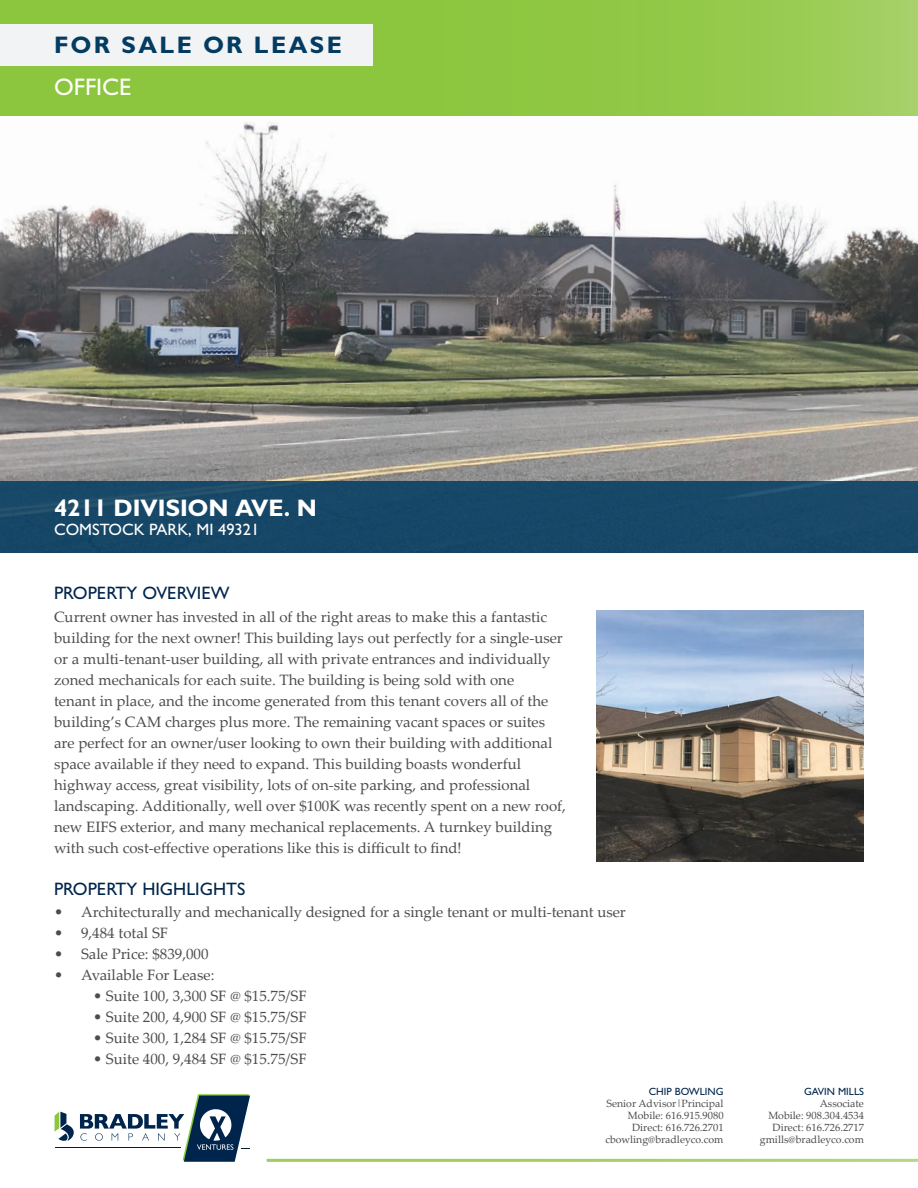
<style>
.page{position:relative;width:918px;height:1188px;background:#fff}
.page>*{position:absolute;margin:0;border:0;box-sizing:border-box;transform-origin:0 0}
.t1{font:700 24px "Gill Sans MT Std";color:#fff}
.t2{font:700 24px "Gill Sans MT Std";letter-spacing:.1em;color:#033c62}
.t3{font:500 24px "Gill Sans MT Std";color:#fff}
.t4{font:500 18px "Gill Sans MT Std";color:#00254c}
.t5{font:500 16.5px "Gill Sans MT Std";color:#fff}
.t6{font:15px/21px "Palatino Linotype";color:#4b4c4d}
.t7{font:10.5px/12px "Palatino Linotype";color:#4b4c4d;text-align:right}
.t8{font:500 10.5px "Gill Sans MT Std";color:#00254c}
</style>
<div class="page">
<svg style="left:0;top:0;width:918px;height:116px;background:#91c847"></svg>
<div style="left:0;top:25px;width:373px;height:41px;background:#f2f3f4"></div>
<svg style="left:55px;top:1094px;width:195px;height:68px"></svg>
<img style="left:0;top:122px;width:918px;height:360px">
<img style="left:596px;top:611px;width:268px;height:251px">
<div style="left:0;top:482px;width:918px;height:71px;background:#174868"></div>
<h1 class="t2" style="left:54px;top:30px;width:289px">FOR SALE OR LEASE</h1>
<h1 class="t3" style="left:54px;top:72px;width:79px">OFFICE</h1>
<h1 class="t1" style="left:54px;top:493px;width:265px">4211 DIVISION AVE. N</h1>
<p class="t5" style="left:54px;top:520px;width:207px">COMSTOCK PARK, MI 49321</p>
<p class="t4" style="left:54px;top:582px;width:177px">PROPERTY OVERVIEW</p>
<p class="t6" style="left:54px;top:605px;width:513px">Current owner has invested in all of the right areas to make this a fantastic building for the next owner! This building lays out perfectly for a single-user or a multi-tenant-user building, all with private entrances and individually zoned mechanicals for each suite. The building is being sold with one<br>tenant in place, and the income generated from this tenant covers all of the building’s CAM charges plus more. The remaining vacant spaces or suites are perfect for an owner/user looking to own their building with additional space available if they need to expand. This building boasts wonderful highway access, great visibility, lots of on-site parking, and professional landscaping. Additionally, well over $100K was recently spent on a new roof, new EIFS exterior, and many mechanical replacements. A turnkey building with such cost-effective operations like this is difficult to find!</p>
<p class="t4" style="left:54px;top:878px;width:193px">PROPERTY HIGHLIGHTS</p>
<p class="t6" style="left:54px;top:901px;width:573px">• Architecturally and mechanically designed for a single tenant or multi-tenant user</p>
<p class="t6" style="left:54px;top:922px;width:116px">• 9,484 total SF</p>
<p class="t6" style="left:54px;top:943px;width:156px">• Sale Price: $839,000</p>
<p class="t6" style="left:54px;top:964px;width:162px">• Available For Lease:</p>
<p class="t6" style="left:93px;top:985px;width:215px">• Suite 100, 3,300 SF @ $15.75/SF</p>
<p class="t6" style="left:93px;top:1006px;width:215px">• Suite 200, 4,900 SF @ $15.75/SF</p>
<p class="t6" style="left:93px;top:1027px;width:215px">• Suite 300, 1,284 SF @ $15.75/SF</p>
<p class="t6" style="left:93px;top:1048px;width:215px">• Suite 400, 9,484 SF @ $15.75/SF</p>
<p class="t8" style="left:649px;top:1086px;width:76px">CHIP BOWLING</p>
<p class="t7" style="left:605px;top:1097px;width:120px">Senior Advisor|Principal<br>Mobile: 616.915.9080<br>Direct: 616.726.2701 cbowling@bradleyco.com</p>
<p class="t8" style="left:804px;top:1086px;width:61px">GAVIN MILLS</p>
<p class="t7" style="left:760px;top:1097px;width:106px">Associate<br>Mobile: 908.304.4534<br>Direct: 616.726.2717 gmills@bradleyco.com</p>
</div>
